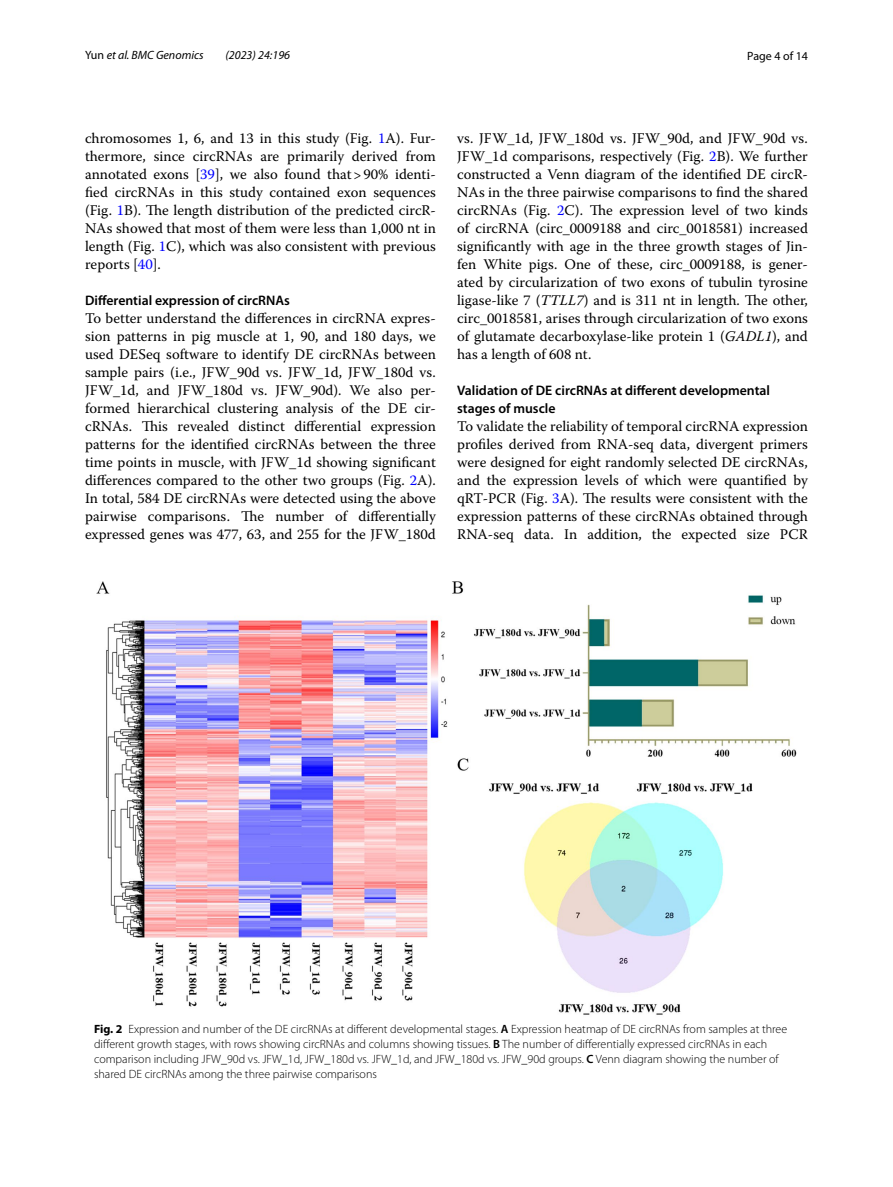
<style>
.page{position:relative;width:893px;height:1187px;background:#fff}
.page>*{position:absolute;margin:0;border:0;box-sizing:border-box;transform-origin:0 0}
.t1{font:14.7px/18px "Warnock Pro";color:#000;text-align:justify}
.t2{font:600 13.8px/18px "Myriad Pro";color:#000}
.t3{font:300 12px/15px "Myriad Pro";color:#000}
.t4{font:italic 12px "Myriad Pro";color:#000}
.t5{font:12px "Myriad Pro";color:#000}
.s1{font-style:normal}
.s2{color:#00f}
.s3{font-style:italic}
.s4{font-weight:700}
.s5{font-weight:600}
</style>
<div class="page">
<img style="left:96px;top:581px;width:701px;height:434px">
<p class="t4" style="left:85px;top:48px;width:120px"><span class="s1">Yun</span> et al. BMC Genomics</p>
<p class="t4" style="left:226px;top:48px;width:66px">(2023) 24:196</p>
<p class="t5" style="left:747px;top:48px;width:62px">Page 4 of 14</p>
<p class="t1" style="left:85px;top:128px;width:352px">chromosomes 1, 6, and 13 in this study (Fig. <span class="s2">1</span>A). Fur&shy;thermore, since circRNAs are primarily derived from annotated exons [<span class="s2">39</span>], we also found that&gt;90% identi&shy;fied circRNAs in this study contained exon sequences (Fig. <span class="s2">1</span>B). The length distribution of the predicted circR-NAs showed that most of them were less than 1,000 nt in length (Fig. <span class="s2">1</span>C), which was also consistent with previous reports [<span class="s2">40</span>].</p>
<p class="t2" style="left:85px;top:291px;width:206px">Differential expression of circRNAs</p>
<p class="t1" style="left:85px;top:308px;width:352px">To better understand the differences in circRNA expres&shy;sion patterns in pig muscle at 1, 90, and 180 days, we used DESeq software to identify DE circRNAs between sample pairs (i.e., JFW_90d vs. JFW_1d, JFW_180d vs.<br>JFW_1d, and JFW_180d vs. JFW_90d). We also per&shy;formed hierarchical clustering analysis of the DE cir&shy;cRNAs. This revealed distinct differential expression patterns for the identified circRNAs between the three time points in muscle, with JFW_1d showing significant differences compared to the other two groups (Fig. <span class="s2">2</span>A).<br>In total, 584 DE circRNAs were detected using the above pairwise comparisons. The number of differentially expressed genes was 477, 63, and 255 for the JFW_180d</p>
<p class="t1" style="left:457px;top:128px;width:352px">vs. JFW_1d, JFW_180d vs. JFW_90d, and JFW_90d vs.<br>JFW_1d comparisons, respectively (Fig. <span class="s2">2</span>B). We further constructed a Venn diagram of the identified DE circR-NAs in the three pairwise comparisons to find the shared circRNAs (Fig. <span class="s2">2</span>C). The expression level of two kinds of circRNA (circ_0009188 and circ_0018581) increased significantly with age in the three growth stages of Jin&shy;fen White pigs. One of these, circ_0009188, is gener&shy;ated by circularization of two exons of tubulin tyrosine ligase-like 7 (<span class="s3">TTLL7</span>) and is 311 nt in length. The other, circ_0018581, arises through circularization of two exons of glutamate decarboxylase-like protein 1 (<span class="s3">GADL1</span>), and has a length of 608 nt.</p>
<p class="t2" style="left:457px;top:381px;width:315px">Validation of DE circRNAs at different developmental stages of muscle</p>
<p class="t1" style="left:457px;top:416px;width:352px">To validate the reliability of temporal circRNA expression profiles derived from RNA-seq data, divergent primers were designed for eight randomly selected DE circRNAs, and the expression levels of which were quantified by qRT-PCR (Fig. <span class="s2">3</span>A). The results were consistent with the expression patterns of these circRNAs obtained through RNA-seq data. In addition, the expected size PCR</p>
<p class="t3" style="left:94px;top:1021px;width:695px"><span class="s4">Fig. 2</span> Expression and number of the DE circRNAs at different developmental stages. <span class="s5">A</span> Expression heatmap of DE circRNAs from samples at three different growth stages, with rows showing circRNAs and columns showing tissues. <span class="s5">B</span> The number of differentially expressed circRNAs in each comparison including JFW_90d vs. JFW_1d, JFW_180d vs. JFW_1d, and JFW_180d vs. JFW_90d groups. <span class="s5">C</span> Venn diagram showing the number of shared DE circRNAs among the three pairwise comparisons</p>
</div>
